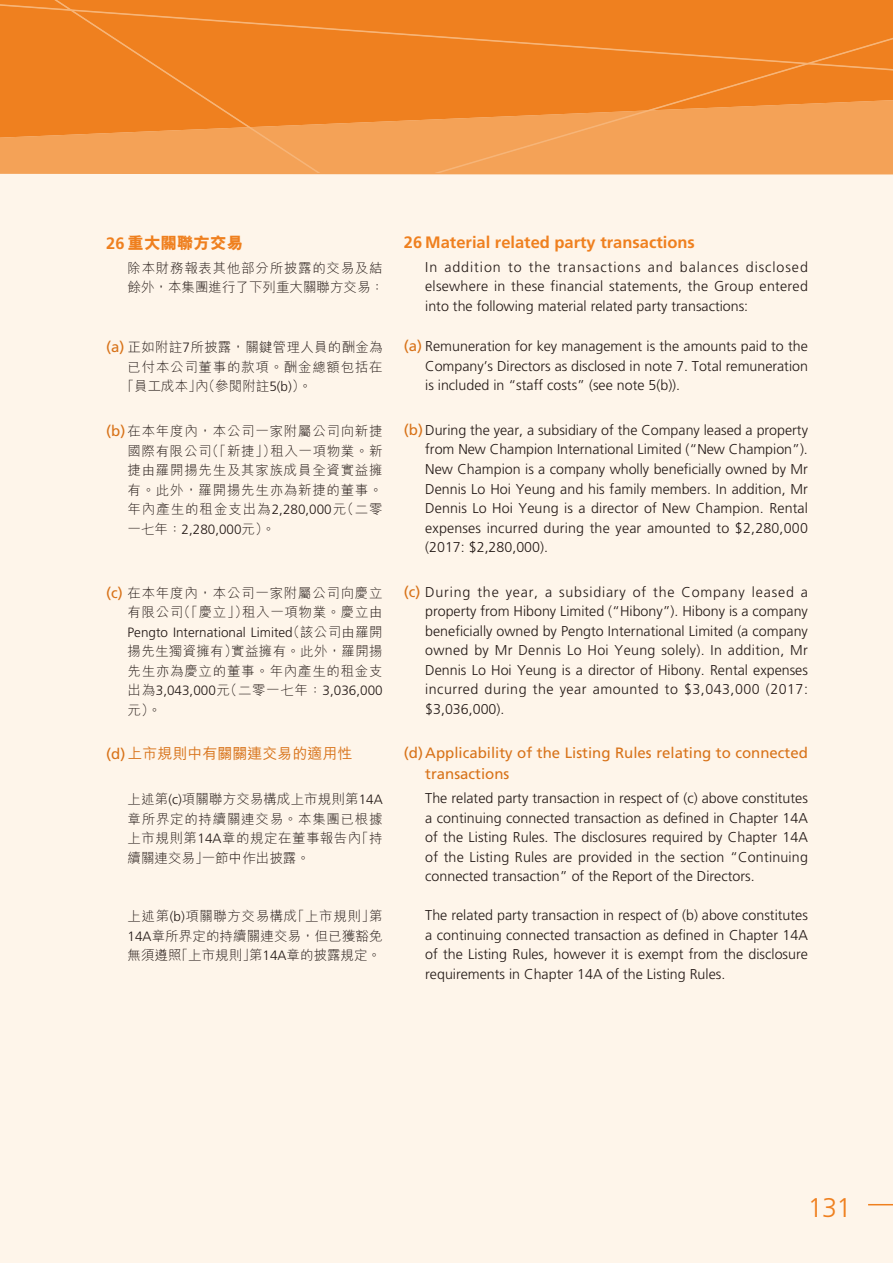
<style>
.page{position:relative;width:893px;height:1263px;background:#fef5ea}
.page>*{position:absolute;margin:0;border:0;box-sizing:border-box;transform-origin:0 0}
.t1{font:300 27px "Frutiger LT Std";color:#ef801f}
.t2{font:700 16.5px "Frutiger LT Std";color:#ef801f}
.t3{font:16.5px "M Hei HK Xbold E Ten B5 H";color:#ef801f}
.t4{font:15px/21px "Frutiger LT Std";color:#d8731a}
.t5{font:15px "M Hei HK Medium E Ten B5 H";color:#d8731a}
.t6{font:300 14.25px/19.5px "Frutiger LT Std";color:#231916;text-align:justify}
.t7{font:13.5px/19.5px "M Hei HK Light E Ten B5 H";letter-spacing:.045em;color:#231916;text-align:justify}
.t8{font:300 13.5px "Frutiger LT Std";color:#231916}
.t9{font:13.5px "M Hei HK Light E Ten B5 H";letter-spacing:.02em;color:#231916}
.t10{font:13.5px "M Hei HK Light E Ten B5 H";color:#231916}
.s1{font-family:"Frutiger LT Std";font-weight:700}
.s2{font-family:"Frutiger LT Std";font-size:15px;color:#d8731a}
.s3{font-family:"Frutiger LT Std";font-weight:300}
.s4{font-family:"M Hei HK Light E Ten B5 H";font-weight:400}
.s5{font-family:"Frutiger LT Std"}
.s6{font-weight:400;font-size:15px;color:#d8731a}
</style>
<div class="page">
<svg style="left:0;top:0;width:893px;height:173px;background:#f08b31"></svg>
<svg style="left:868px;top:1204px;width:25px;height:1px"></svg>
<p class="t3" style="left:106px;top:236px;width:138px"><span class="s1">26</span> 重大關聯方交易</p>
<p class="t7" style="left:128px;top:260px;width:258px">除本財務報表其他部分所披露的交易及結餘外，本集團進行了下列重大關聯方交易：</p>
<p class="t9" style="left:106px;top:342px;width:278px"><span class="s2">(a)</span> 正如附註<span class="s3">7</span>所披露，關鍵管理人員的酬金為</p>
<p class="t7" style="left:128px;top:359px;width:257px">已付本公司董事的款項。酬金總額包括在</p>
<p class="t10" style="left:121px;top:381px;width:193px">「員工成本」內（參閱附註<span class="s3">5(b)</span>）。</p>
<p class="t7" style="left:128px;top:423px;width:257px;text-indent:-21px"><span class="s2">(b)</span> 在本年度內，本公司一家附屬公司向新捷國際有限公司（「新捷」）租入一項物業。新捷由羅開揚先生及其家族成員全資實益擁有。此外，羅開揚先生亦為新捷的董事。年內產生的租金支出為<span class="s3">2,280,000</span>元（二零</p>
<p class="t8" style="left:128px;top:522px;width:149px"><span class="s4">一七年：</span>2,280,000<span class="s4">元）。</span></p>
<p class="t7" style="left:106px;top:585px;width:278px;text-align:right"><span class="s2">(c)</span> 在本年度內，本公司一家附屬公司向慶立有限公司（「慶立」）租入一項物業。慶立由</p>
<p class="t8" style="left:128px;top:625px;width:257px">Pengto International Limited<span class="s4">（該公司由羅開</span></p>
<p class="t7" style="left:128px;top:643px;width:257px">揚先生獨資擁有）實益擁有。此外，羅開揚先生亦為慶立的董事。年內產生的租金支</p>
<p class="t8" style="left:128px;top:684px;width:257px"><span class="s4">出為</span>3,043,000<span class="s4">元（二零一七年：</span>3,036,000</p>
<p class="t7" style="left:128px;top:702px;width:35px">元）。</p>
<p class="t5" style="left:106px;top:748px;width:248px"><span class="s5">(d)</span> 上市規則中有關關連交易的適用性</p>
<p class="t7" style="left:128px;top:791px;width:257px">上述第<span class="s3">(c)</span>項關聯方交易構成上市規則第<span class="s3">14A</span>章所界定的持續關連交易。本集團已根據上市規則第<span class="s3">14A</span>章的規定在董事報告內「持續關連交易」一節中作出披露。</p>
<p class="t7" style="left:128px;top:908px;width:257px">上述第<span class="s3">(b)</span>項關聯方交易構成「上市規則」第<span class="s3">14A</span>章所界定的持續關連交易，但已獲豁免無須遵照「上市規則」第<span class="s3">14A</span>章的披露規定。</p>
<p class="t2" style="left:404px;top:234px;width:292px">26 Material related party transactions</p>
<p class="t6" style="left:425px;top:258px;width:384px">In addition to the transactions and balances disclosed elsewhere in these financial statements, the Group entered into the following material related party transactions:</p>
<p class="t6" style="left:425px;top:337px;width:384px;text-indent:-21px"><span class="s6">(a)</span> Remuneration for key management is the amounts paid to the Company’s Directors as disclosed in note 7. Total remuneration is included in “staff costs” (see note 5(b)).</p>
<p class="t6" style="left:425px;top:421px;width:384px;text-indent:-21px"><span class="s6">(b)</span> During the year, a subsidiary of the Company leased a property from New Champion International Limited (“New Champion”).<br>New Champion is a company wholly beneficially owned by Mr Dennis Lo Hoi Yeung and his family members. In addition, Mr Dennis Lo Hoi Yeung is a director of New Champion. Rental expenses incurred during the year amounted to $2,280,000 (2017: $2,280,000).</p>
<p class="t6" style="left:425px;top:583px;width:384px;text-indent:-21px"><span class="s6">(c)</span> During the year, a subsidiary of the Company leased a property from Hibony Limited (“Hibony”). Hibony is a company beneficially owned by Pengto International Limited (a company owned by Mr Dennis Lo Hoi Yeung solely). In addition, Mr Dennis Lo Hoi Yeung is a director of Hibony. Rental expenses incurred during the year amounted to $3,043,000 (2017: $3,036,000).</p>
<p class="t4" style="left:425px;top:743px;width:384px;text-indent:-21px">(d) Applicability of the Listing Rules relating to connected transactions</p>
<p class="t6" style="left:425px;top:789px;width:384px">The related party transaction in respect of (c) above constitutes a continuing connected transaction as defined in Chapter 14A of the Listing Rules. The disclosures required by Chapter 14A of the Listing Rules are provided in the section “Continuing connected transaction” of the Report of the Directors.</p>
<p class="t6" style="left:425px;top:906px;width:384px">The related party transaction in respect of (b) above constitutes a continuing connected transaction as defined in Chapter 14A of the Listing Rules, however it is exempt from the disclosure requirements in Chapter 14A of the Listing Rules.</p>
<h1 class="t1" style="left:808px;top:1195px;width:45px">131</h1>
</div>
